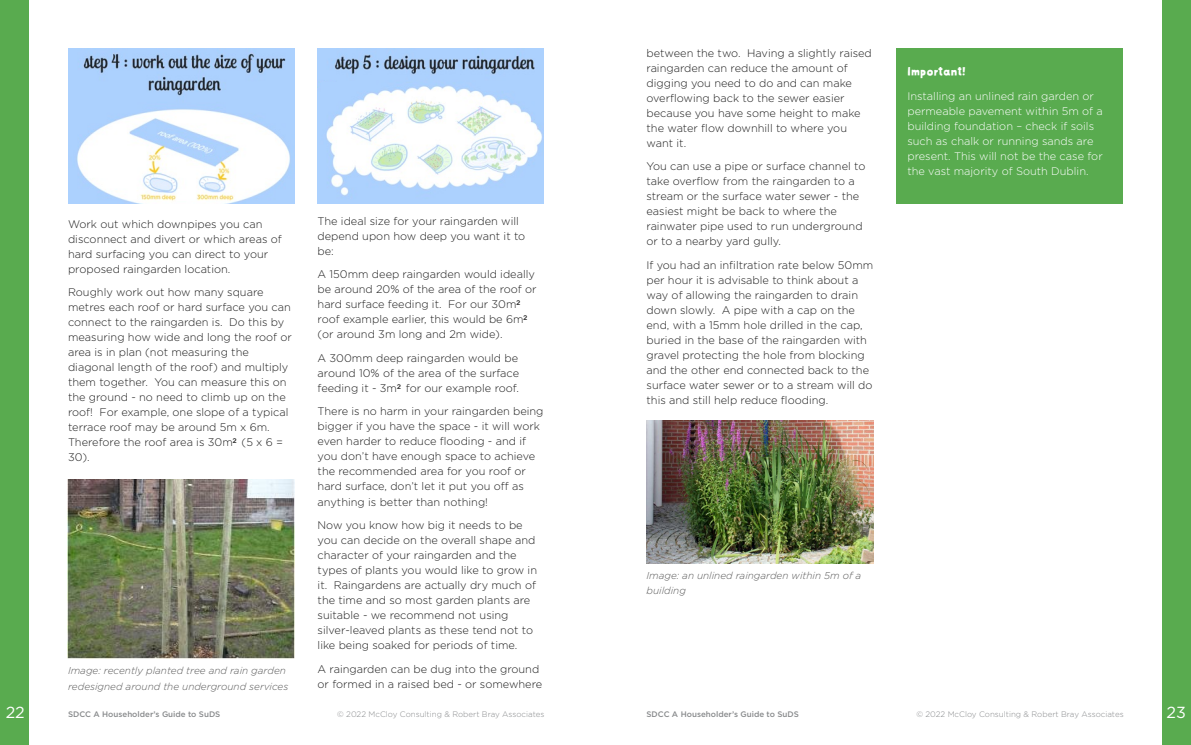
<style>
.page{position:relative;width:1191px;height:745px;background:#fff}
.page>*{position:absolute;margin:0;border:0;box-sizing:border-box;transform-origin:0 0}
.t1{font:16px "Gotham";color:#fff}
.t2{font:12px "Mrs Lollipop";color:#fff}
.t3{font:300 11px/15px "Gotham";color:#1e1e1e}
.t4{font:300 11px/15px "Gotham";color:#fff}
.t5{font:italic 300 10px/15px "Gotham";color:#5a5a5a}
.t6{font:300 8px "Gotham";color:#888a8c}
.t7{font:500 8px "Gotham";color:#888a8c}
</style>
<div class="page">
<div style="left:896px;top:49px;width:227px;height:155px;background:#59ab4f"></div>
<img style="left:646px;top:420px;width:227px;height:143px">
<img style="left:317px;top:49px;width:226px;height:155px">
<img style="left:69px;top:49px;width:226px;height:155px">
<div style="left:321px;top:82px;width:20px;height:13px;background:#acd1fe"></div>
<img style="left:68px;top:479px;width:227px;height:179px">
<div style="left:1162px;top:0;width:29px;height:744px;background:#59ab4f"></div>
<div style="left:0;top:0;width:29px;height:744px;background:#59ab4f"></div>
<p class="t3" style="left:68px;top:216px;width:215px">Work out which downpipes you can disconnect and divert or which areas of hard surfacing you can direct to your proposed raingarden location.</p>
<p class="t3" style="left:68px;top:284px;width:225px">Roughly work out how many square metres each roof or hard surface you can connect to the raingarden is. Do this by measuring how wide and long the roof or area is in plan (not measuring the diagonal length of the roof) and multiply them together. You can measure this on the ground - no need to climb up on the roof! For example, one slope of a typical terrace roof may be around 5m x 6m.<br>Therefore the roof area is 30m² (5 x 6 = 30).</p>
<p class="t5" style="left:68px;top:661px;width:222px;line-height:16.5px">Image: recently planted tree and rain garden redesigned around the underground services</p>
<p class="t3" style="left:317px;top:213px;width:209px">The ideal size for your raingarden will depend upon how deep you want it to be:</p>
<p class="t3" style="left:317px;top:266px;width:220px">A 150mm deep raingarden would ideally be around 20% of the area of the roof or hard surface feeding it. For our 30m² roof example earlier, this would be 6m² (or around 3m long and 2m wide).</p>
<p class="t3" style="left:317px;top:350px;width:203px;text-align:justify">A 300mm deep raingarden would be around 10% of the area of the surface feeding it - 3m² for our example roof.</p>
<p class="t3" style="left:317px;top:403px;width:227px">There is no harm in your raingarden being bigger if you have the space - it will work even harder to reduce flooding - and if you don’t have enough space to achieve the recommended area for you roof or hard surface, don’t let it put you off as anything is better than nothing!</p>
<p class="t3" style="left:317px;top:517px;width:221px">Now you know how big it needs to be you can decide on the overall shape and character of your raingarden and the types of plants you would like to grow in it. Raingardens are actually dry much of the time and so most garden plants are suitable - we recommend not using silver-leaved plants as these tend not to like being soaked for periods of time.</p>
<p class="t3" style="left:317px;top:660px;width:226px">A raingarden can be dug into the ground or formed in a raised bed - or somewhere</p>
<p class="t3" style="left:646px;top:45px;width:227px">between the two. Having a slightly raised raingarden can reduce the amount of digging you need to do and can make overflowing back to the sewer easier because you have some height to make the water flow downhill to where you want it.</p>
<p class="t3" style="left:646px;top:159px;width:220px">You can use a pipe or surface channel to take overflow from the raingarden to a stream or the surface water sewer - the easiest might be back to where the rainwater pipe used to run underground or to a nearby yard gully.</p>
<p class="t3" style="left:646px;top:257px;width:228px">If you had an infiltration rate below 50mm per hour it is advisable to think about a way of allowing the raingarden to drain down slowly. A pipe with a cap on the end, with a 15mm hole drilled in the cap, buried in the base of the raingarden with gravel protecting the hole from blocking and the other end connected back to the surface water sewer or to a stream will do this and still help reduce flooding.</p>
<p class="t2" style="left:907px;top:64px;width:60px">Important!</p>
<p class="t4" style="left:907px;top:88px;width:197px">Installing an unlined rain garden or permeable pavement within 5m of a building foundation – check if soils such as chalk or running sands are present. This will not be the case for the vast majority of South Dublin.</p>
<p class="t5" style="left:646px;top:567px;width:216px">Image: an unlined raingarden within 5m of a building</p>
<h1 class="t1" style="left:6px;top:701px;width:21px">22</h1>
<p class="t7" style="left:68px;top:708px;width:154px">SDCC A Householder’s Guide to SuDS</p>
<p class="t6" style="left:337px;top:709px;width:209px">© 2022 McCloy Consulting &amp; Robert Bray Associates</p>
<p class="t7" style="left:646px;top:708px;width:154px">SDCC A Householder’s Guide to SuDS</p>
<p class="t6" style="left:916px;top:709px;width:209px">© 2022 McCloy Consulting &amp; Robert Bray Associates</p>
<h1 class="t1" style="left:1166px;top:701px;width:21px">23</h1>
</div>
